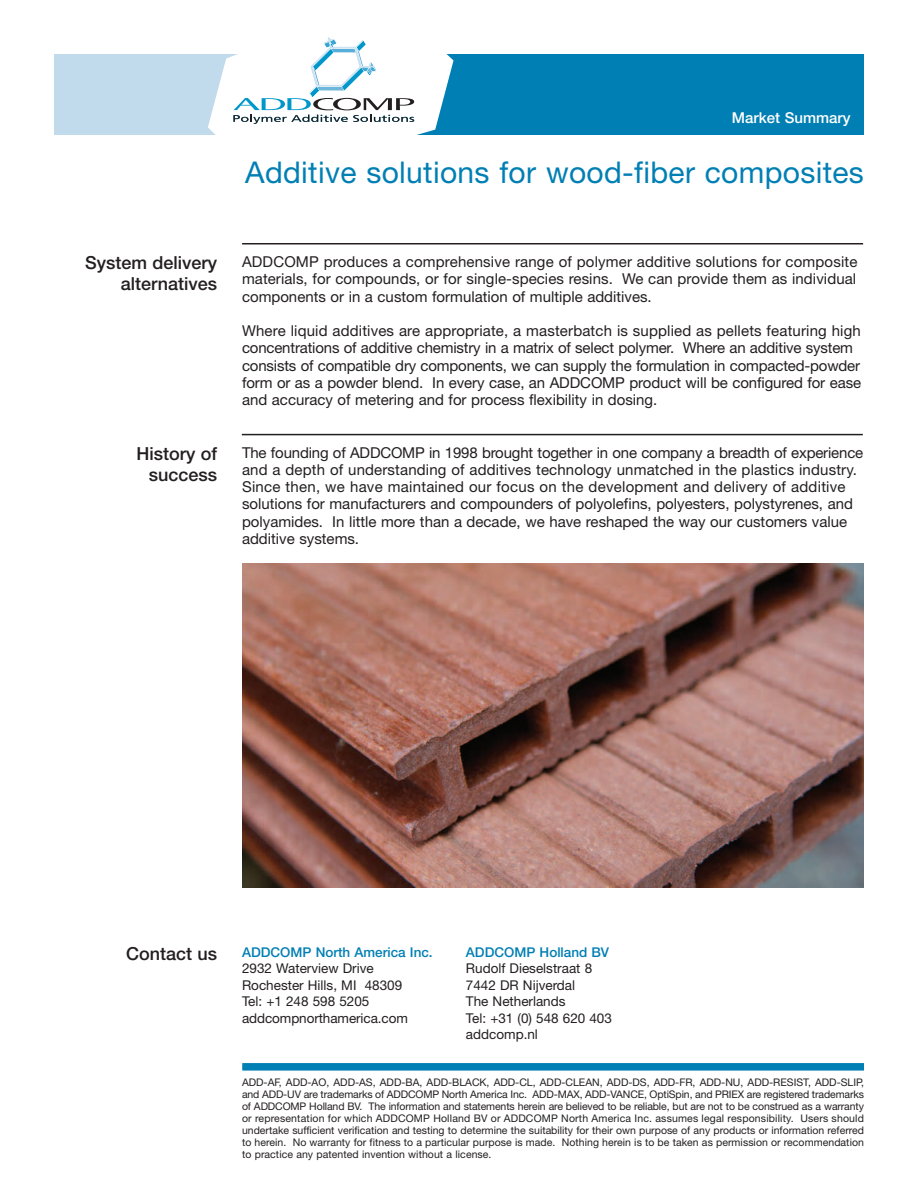
<style>
.page{position:relative;width:918px;height:1188px;background:#fff}
.page>*{position:absolute;margin:0;border:0;box-sizing:border-box;transform-origin:0 0}
.t1{font:30px "Helvetica Neue";letter-spacing:.01em;color:#007fb4}
.t2{font:500 18px/21px "Helvetica Neue";color:#231f20;text-align:right}
.t3{font:15px/17.2px "Helvetica Neue";color:#231f20}
.t4{font:500 15px "Helvetica Neue";color:#fff}
.t5{font:13.5px/16.5px "Helvetica Neue";color:#231f20}
.t6{font:500 13.5px "Helvetica Neue";color:#007fb4}
.t7{font:10.5px/12px "Helvetica Neue";letter-spacing:.005em;color:#231f20;text-align:justify}
</style>
<div class="page">
<hr style="left:242px;top:243px;width:621px;height:1px;background:#231f20">
<hr style="left:242px;top:434px;width:621px;height:1px;background:#231f20">
<img style="left:242px;top:563px;width:622px;height:324px">
<div style="left:195px;top:54px;width:669px;height:81px;background:#007fb4"></div>
<div style="left:54px;top:54px;width:204px;height:81px;background:#c1dbec"></div>
<svg style="left:208px;top:37px;width:246px;height:98px"></svg>
<div style="left:242px;top:1063px;width:622px;height:8px;background:#007fb4"></div>
<p class="t4" style="left:732px;top:112px;width:120px">Market Summary</p>
<h1 class="t1" style="left:245px;top:162px;width:620px">Additive solutions for wood-fiber composites</h1>
<p class="t2" style="left:85px;top:254px;width:134px">System delivery alternatives</p>
<p class="t2" style="left:136px;top:445px;width:82px">History of success</p>
<p class="t3" style="left:242px;top:255px;width:617px;text-align:justify">ADDCOMP produces a comprehensive range of polymer additive solutions for composite materials, for compounds, or for single-species resins. We can provide them as individual components or in a custom formulation of multiple additives.</p>
<p class="t3" style="left:242px;top:324px;width:621px">Where liquid additives are appropriate, a masterbatch is supplied as pellets featuring high concentrations of additive chemistry in a matrix of select polymer. Where an additive system consists of compatible dry components, we can supply the formulation in compacted-powder form or as a powder blend. In every case, an ADDCOMP product will be configured for ease and accuracy of metering and for process flexibility in dosing.</p>
<p class="t3" style="left:242px;top:445px;width:623px">The founding of ADDCOMP in 1998 brought together in one company a breadth of experience and a depth of understanding of additives technology unmatched in the plastics industry.<br>Since then, we have maintained our focus on the development and delivery of additive solutions for manufacturers and compounders of polyolefins, polyesters, polystyrenes, and polyamides. In little more than a decade, we have reshaped the way our customers value additive systems.</p>
<p class="t2" style="left:126px;top:945px;width:93px">Contact us</p>
<p class="t6" style="left:242px;top:947px;width:192px">ADDCOMP North America Inc.</p>
<p class="t5" style="left:242px;top:962px;width:167px">2932 Waterview Drive<br>Rochester Hills, MI 48309<br>Tel: +1 248 598 5205 addcompnorthamerica.com</p>
<p class="t6" style="left:466px;top:947px;width:145px">ADDCOMP Holland BV</p>
<p class="t5" style="left:466px;top:962px;width:148px">Rudolf Dieselstraat 8<br>7442 DR Nijverdal<br>The Netherlands<br>Tel: +31 (0) 548 620 403 addcomp.nl</p>
<p class="t7" style="left:242px;top:1078px;width:623px">ADD-AF, ADD-AO, ADD-AS, ADD-BA, ADD-BLACK, ADD-CL, ADD-CLEAN, ADD-DS, ADD-FR, ADD-NU, ADD-RESIST, ADD-SLIP, and ADD-UV are trademarks of ADDCOMP North America Inc. ADD-MAX, ADD-VANCE, OptiSpin, and PRIEX are registered trademarks of ADDCOMP Holland BV. The information and statements herein are believed to be reliable, but are not to be construed as a warranty or representation for which ADDCOMP Holland BV or ADDCOMP North America Inc. assumes legal responsibility. Users should undertake sufficient verification and testing to determine the suitability for their own purpose of any products or information referred to herein. No warranty for fitness to a particular purpose is made. Nothing herein is to be taken as permission or recommendation to practice any patented invention without a license.</p>
</div>
